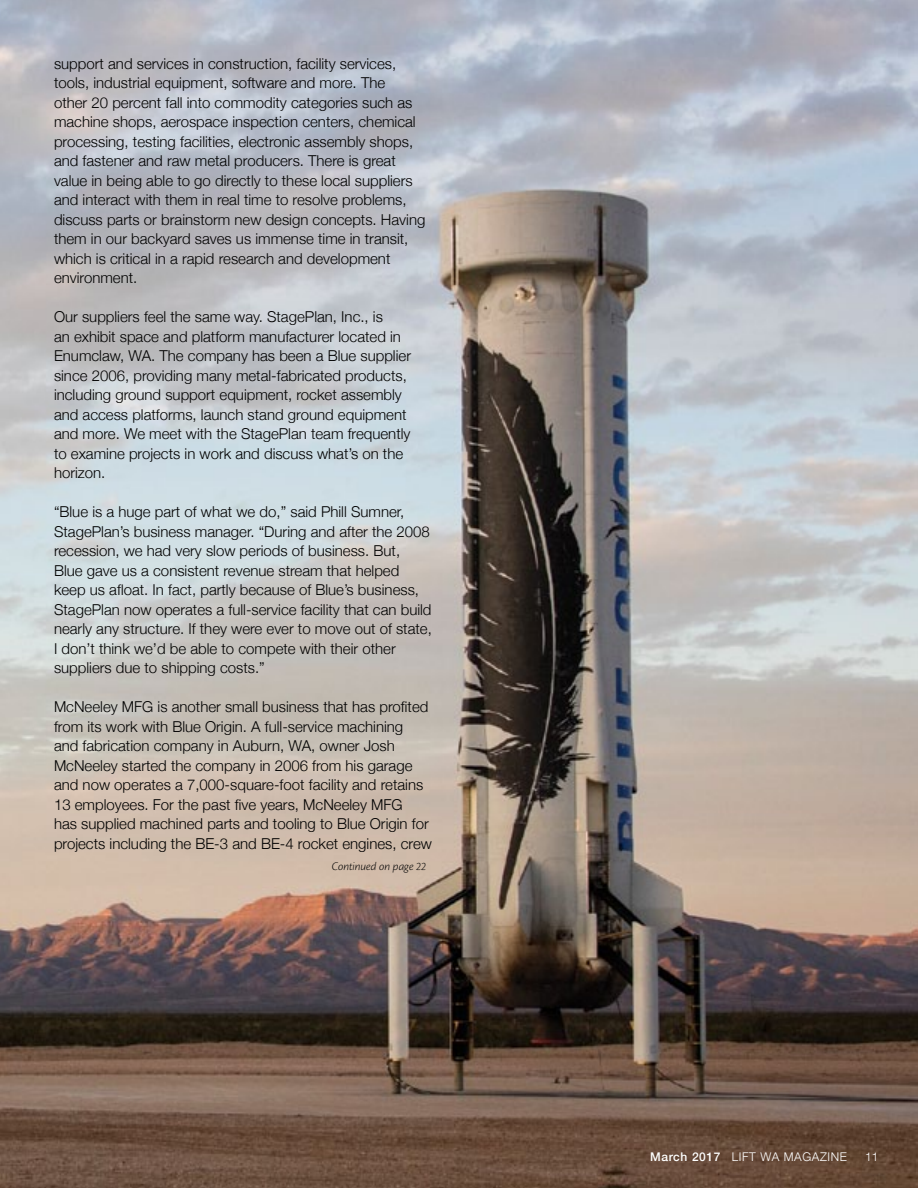
<style>
.page{position:relative;width:918px;height:1188px;background:#fff}
.page>*{position:absolute;margin:0;border:0;box-sizing:border-box;transform-origin:0 0}
.t1{font:300 15px/19.5px "Helvetica Neue";color:#000}
.t2{font:300 12px "Helvetica Neue";letter-spacing:.05em;color:#fff}
.t3{font:italic 300 12px "Cronos Pro";letter-spacing:-.005em;color:#000}
.s1{font-weight:500}
</style>
<div class="page">
<img style="left:0;top:0;width:918px;height:1188px">
<p class="t1" style="left:54px;top:52px;width:373px">support and services in construction, facility services, tools, industrial equipment, software and more. The<br>other 20 percent fall into commodity categories such as machine shops, aerospace inspection centers, chemical processing, testing facilities, electronic assembly shops, and fastener and raw metal producers. There is great value in being able to go directly to these local suppliers and interact with them in real time to resolve problems, discuss parts or brainstorm new design concepts. Having them in our backyard saves us immense time in transit, which is critical in a rapid research and development environment.</p>
<p class="t1" style="left:54px;top:306px;width:359px">Our suppliers feel the same way. StagePlan, Inc., is<br>an exhibit space and platform manufacturer located in Enumclaw, WA. The company has been a Blue supplier since 2006, providing many metal-fabricated products, including ground support equipment, rocket assembly and access platforms, launch stand ground equipment and more. We meet with the StagePlan team frequently to examine projects in work and discuss what’s on the horizon.</p>
<p class="t1" style="left:54px;top:501px;width:379px">“Blue is a huge part of what we do,” said Phill Sumner, StagePlan’s business manager. “During and after the 2008 recession, we had very slow periods of business. But, Blue gave us a consistent revenue stream that helped keep us afloat. In fact, partly because of Blue’s business, StagePlan now operates a full-service facility that can build nearly any structure. If they were ever to move out of state, I don’t think we’d be able to compete with their other suppliers due to shipping costs.”</p>
<p class="t1" style="left:54px;top:696px;width:379px">McNeeley MFG is another small business that has profited from its work with Blue Origin. A full-service machining<br>and fabrication company in Auburn, WA, owner Josh McNeeley started the company in 2006 from his garage and now operates a 7,000-square-foot facility and retains 13 employees. For the past five years, McNeeley MFG<br>has supplied machined parts and tooling to Blue Origin for projects including the BE-3 and BE-4 rocket engines, crew</p>
<p class="t3" style="left:332px;top:860px;width:96px">Continued on page 22</p>
<p class="t2" style="left:650px;top:1147px;width:198px"><span class="s1">March 2017</span> LIFT WA MAGAZINE</p>
<p class="t2" style="left:865px;top:1147px;width:15px">11</p>
</div>
